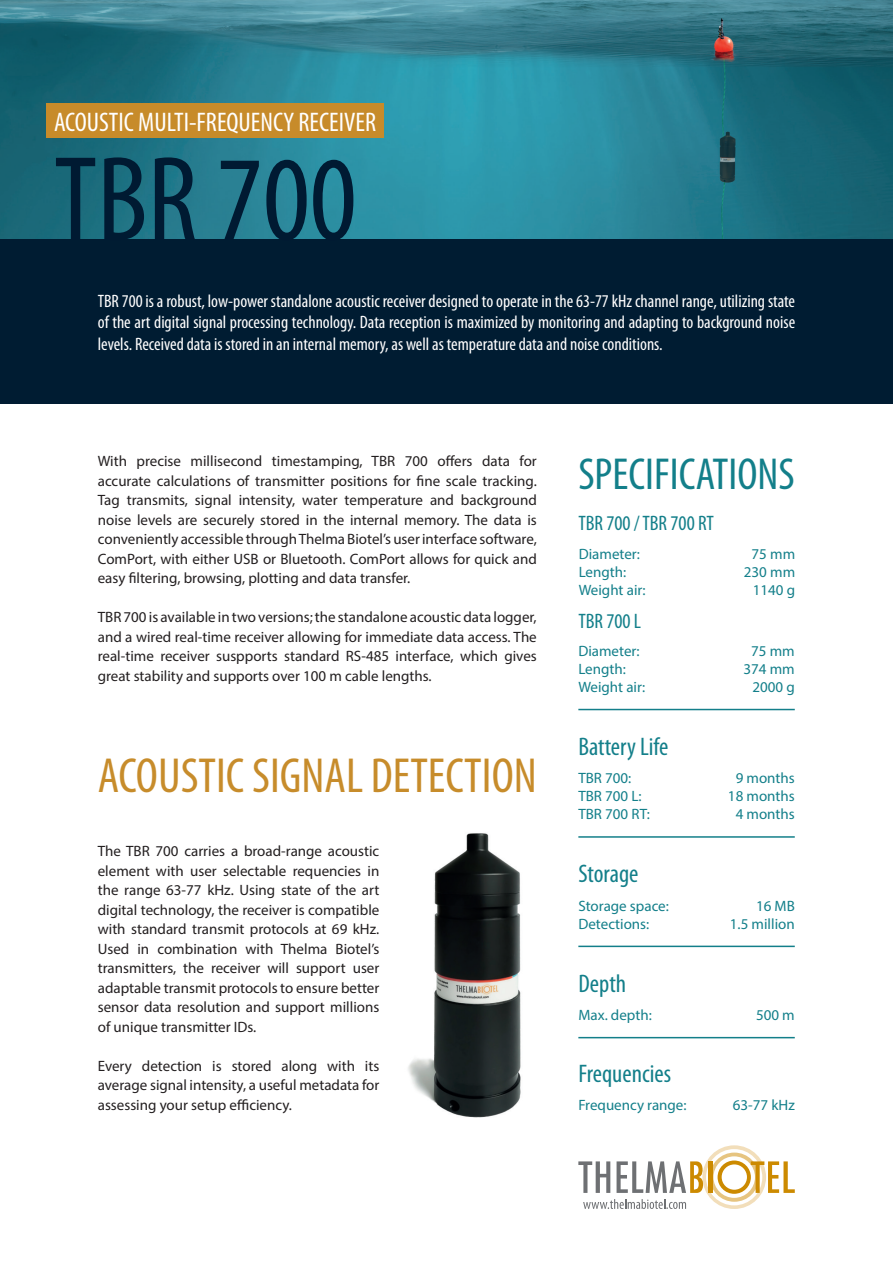
<style>
.page{position:relative;width:893px;height:1263px;background:#fff}
.page>*{position:absolute;margin:0;border:0;box-sizing:border-box;transform-origin:0 0}
.t1{font:condensed 121.5px "Myriad Pro";color:#001a32}
.t2{font:condensed 49.5px "Myriad Pro";color:#c78c2b}
.t3{font:condensed 45px "Myriad Pro";color:#137f8a}
.t4{font:condensed 27px "Myriad Pro";color:#fff}
.t5{font:condensed 25.5px "Myriad Pro";color:#137f8a}
.t6{font:condensed 21px "Myriad Pro";color:#137f8a}
.t7{font:condensed 18px/21.6px "Myriad Pro";color:#fff;text-align:justify}
.t8{font:15px/19.5px "Myriad Pro";color:#231f20;text-align:justify}
.t9{font:15px/18px "Myriad Pro";color:#137f8a}
</style>
<div class="page">
<img style="left:408px;top:833px;width:182px;height:285px">
<img style="left:0;top:0;width:893px;height:239px">
<div style="left:0;top:239px;width:893px;height:165px;background:#001c32"></div>
<div style="left:46px;top:103px;width:338px;height:35px;background:#c78b2a"></div>
<hr style="left:578px;top:709px;width:217px;height:1px;background:#137f8a">
<hr style="left:578px;top:836px;width:217px;height:2px;background:#137f8a">
<hr style="left:578px;top:946px;width:217px;height:1px;background:#137f8a">
<hr style="left:578px;top:1037px;width:217px;height:1px;background:#137f8a">
<svg style="left:578px;top:1145px;width:217px;height:64px"></svg>
<h3 class="t4" style="left:54px;top:106px;width:324px">ACOUSTIC MULTI-FREQUENCY RECEIVER</h3>
<h1 class="t1" style="left:54px;top:126px;width:304px">TBR 700</h1>
<p class="t7" style="left:98px;top:290px;width:699px">TBR 700 is a robust, low-power standalone acoustic receiver designed to operate in the 63-77 kHz channel range, utilizing state of the art digital signal processing technology. Data reception is maximized by monitoring and adapting to background noise levels. Received data is stored in an internal memory, as well as temperature data and noise conditions.</p>
<p class="t8" style="left:98px;top:451px;width:440px">With precise millisecond timestamping, TBR 700 offers data for accurate calculations of transmitter positions for fine scale tracking.<br>Tag transmits, signal intensity, water temperature and background noise levels are securely stored in the internal memory. The data is conveniently accessible through Thelma Biotel’s user interface software, ComPort, with either USB or Bluetooth. ComPort allows for quick and easy filtering, browsing, plotting and data transfer.</p>
<p class="t8" style="left:98px;top:607px;width:440px">TBR 700 is available in two versions; the standalone acoustic data logger, and a wired real-time receiver allowing for immediate data access. The real-time receiver suspports standard RS-485 interface, which gives great stability and supports over 100 m cable lengths.</p>
<h2 class="t2" style="left:98px;top:746px;width:440px">ACOUSTIC SIGNAL DETECTION</h2>
<p class="t8" style="left:98px;top:841px;width:283px">The TBR 700 carries a broad-range acoustic element with user selectable requencies in the range 63-77 kHz. Using state of the art digital technology, the receiver is compatible with standard transmit protocols at 69 kHz.<br>Used in combination with Thelma Biotel’s transmitters, the receiver will support user adaptable transmit protocols to ensure better sensor data resolution and support millions of unique transmitter IDs.</p>
<p class="t8" style="left:98px;top:1055px;width:283px">Every detection is stored along with its average signal intensity, a useful metadata for assessing your setup efficiency.</p>
<h3 class="t3" style="left:578px;top:447px;width:218px">SPECIFICATIONS</h3>
<h3 class="t6" style="left:578px;top:510px;width:137px">TBR 700 / TBR 700 RT</h3>
<p class="t9" style="left:579px;top:544px;width:68px">Diameter:<br>Length:<br>Weight air:</p>
<p class="t9" style="left:744px;top:544px;width:53px;text-align:center">75 mm<br>230 mm<br>1140 g</p>
<h3 class="t6" style="left:578px;top:608px;width:64px">TBR 700 L</h3>
<p class="t9" style="left:578px;top:641px;width:68px">Diameter:<br>Length:<br>Weight air:</p>
<p class="t9" style="left:743px;top:641px;width:53px;text-align:center">75 mm<br>374 mm<br>2000 g</p>
<h3 class="t5" style="left:578px;top:731px;width:92px">Battery Life</h3>
<p class="t9" style="left:578px;top:769px;width:73px">TBR 700:<br>TBR 700 L:<br>TBR 700 RT:</p>
<p class="t9" style="left:728px;top:769px;width:68px;text-align:center">9 months<br>18 months<br>4 months</p>
<h3 class="t5" style="left:578px;top:858px;width:62px">Storage</h3>
<p class="t9" style="left:578px;top:896px;width:92px">Storage space:<br>Detections:</p>
<p class="t9" style="left:730px;top:896px;width:66px;text-align:right">16 MB<br>1.5 million</p>
<h3 class="t5" style="left:578px;top:968px;width:49px">Depth</h3>
<p class="t9" style="left:578px;top:1006px;width:75px">Max. depth:</p>
<p class="t9" style="left:756px;top:1006px;width:40px">500 m</p>
<h3 class="t5" style="left:578px;top:1058px;width:94px">Frequencies</h3>
<p class="t9" style="left:578px;top:1095px;width:110px">Frequency range:</p>
<p class="t9" style="left:733px;top:1095px;width:63px">63-77 kHz</p>
</div>
